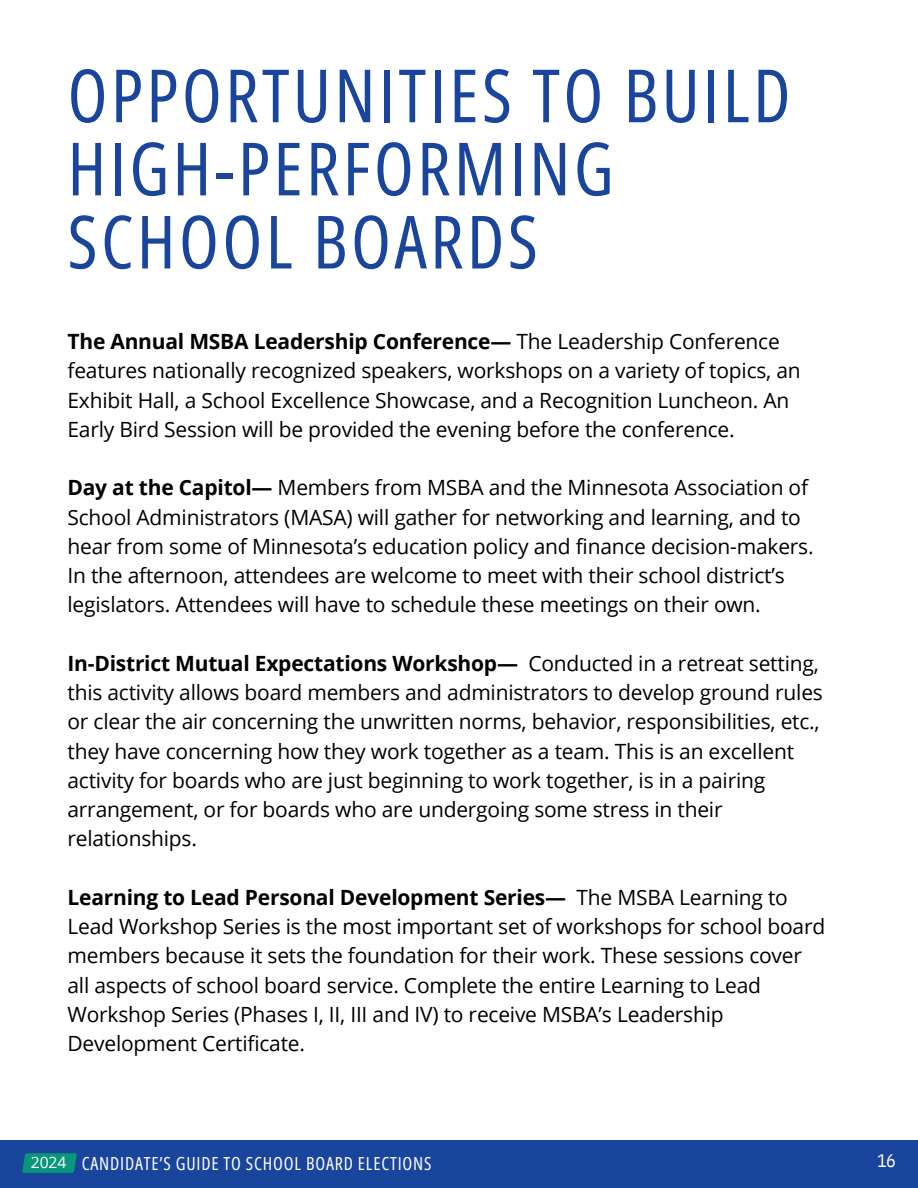
<style>
.page{position:relative;width:918px;height:1188px;background:#fff}
.page>*{position:absolute;margin:0;border:0;box-sizing:border-box;transform-origin:0 0}
.t1{font:73.5px/73.2px "Open Sans Condensed";letter-spacing:.045em;color:#1a459c}
.t2{font:21px/29.2px "Open Sans";letter-spacing:-.01em;color:#000}
.t3{font:18px "Open Sans Condensed";letter-spacing:.045em;color:#fff}
.t4{font:18px "IBM Plex Sans Cond";color:#fff}
.t5{font:15.6px "Open Sans";color:#fff}
.s1{font-weight:700}
</style>
<div class="page">
<div style="left:0;top:1141px;width:918px;height:47px;background:#1a459c"></div>
<svg style="left:22px;top:1153px;width:55px;height:20px"></svg>
<h2 class="t1" style="left:68px;top:57px;width:725px">OPPORTUNITIES TO BUILD<br>HIGH-PERFORMING<br>SCHOOL BOARDS</h2>
<h2 class="t2" style="left:68px;top:326px;width:735px"><span class="s1">The Annual MSBA Leadership Conference—</span> The Leadership Conference features nationally recognized speakers, workshops on a variety of topics, an Exhibit Hall, a School Excellence Showcase, and a Recognition Luncheon. An Early Bird Session will be provided the evening before the conference.</h2>
<p class="t2" style="left:68px;top:473px;width:748px"><span class="s1">Day at the Capitol—</span> Members from MSBA and the Minnesota Association of School Administrators (MASA) will gather for networking and learning, and to hear from some of Minnesota’s education policy and finance decision-makers.<br>In the afternoon, attendees are welcome to meet with their school district’s legislators. Attendees will have to schedule these meetings on their own.</p>
<h3 class="t2" style="left:68px;top:648px;width:757px"><span class="s1">In-District Mutual Expectations Workshop—</span> Conducted in a retreat setting, this activity allows board members and administrators to develop ground rules or clear the air concerning the unwritten norms, behavior, responsibilities, etc., they have concerning how they work together as a team. This is an excellent activity for boards who are just beginning to work together, is in a pairing arrangement, or for boards who are undergoing some stress in their relationships.</h3>
<p class="t2" style="left:68px;top:882px;width:759px"><span class="s1">Learning to Lead Personal Development Series—</span> The MSBA Learning to Lead Workshop Series is the most important set of workshops for school board members because it sets the foundation for their work. These sessions cover all aspects of school board service. Complete the entire Learning to Lead Workshop Series (Phases I, II, III and IV) to receive MSBA’s Leadership Development Certificate.</p>
<h2 class="t5" style="left:31px;top:1151px;width:37px">2024</h2>
<h2 class="t3" style="left:82px;top:1151px;width:351px">CANDIDATE’S GUIDE TO SCHOOL BOARD ELECTIONS</h2>
<h1 class="t4" style="left:877px;top:1149px;width:20px">16</h1>
</div>
